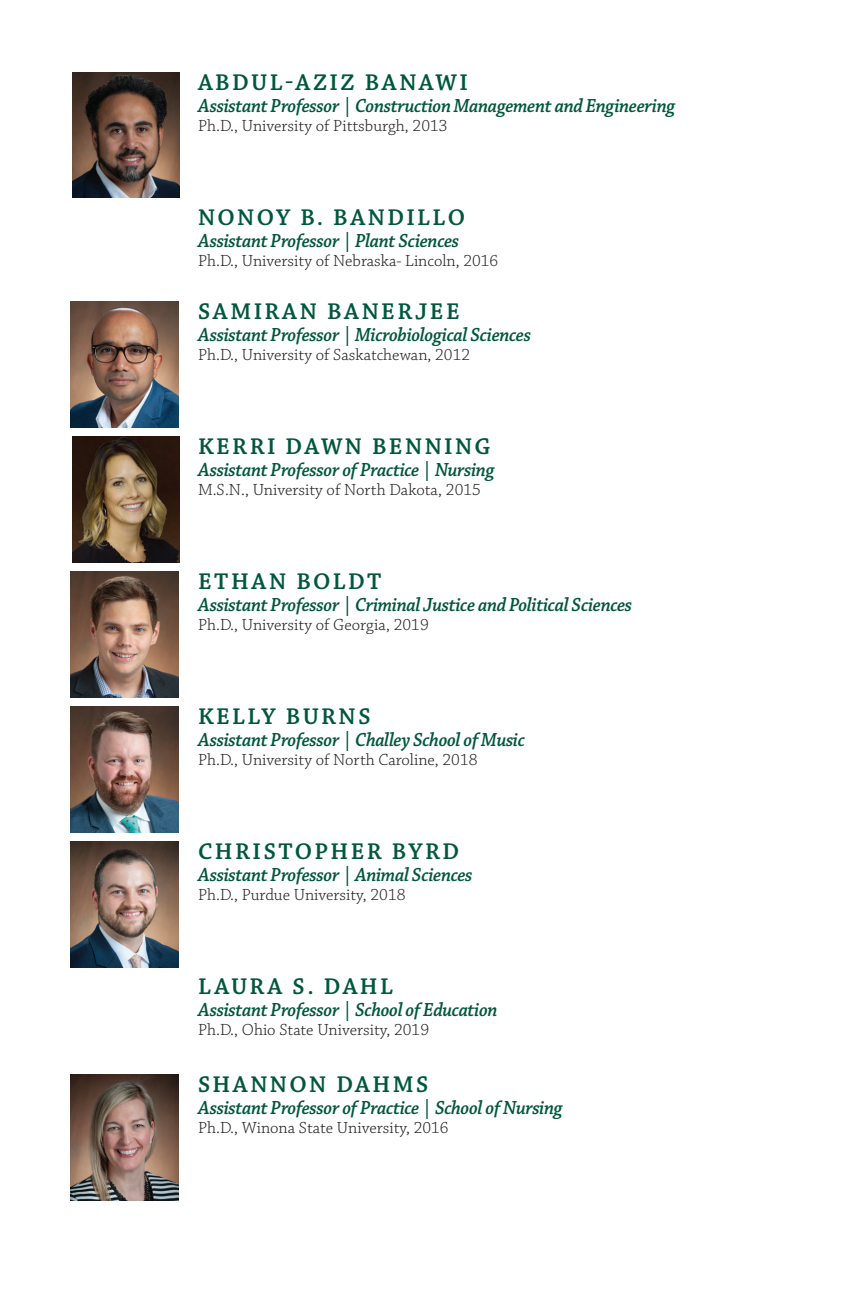
<style>
.page{position:relative;width:864px;height:1296px;background:#fff}
.page>*{position:absolute;margin:0;border:0;box-sizing:border-box;transform-origin:0 0}
.t1{font:600 24px "Chaparral Pro";letter-spacing:.1em;color:#00573c}
.t2{font:italic 600 20px "Chaparral Pro";letter-spacing:-.02em;color:#00573c;scale:.94 1}
.t3{font:300 17px "Chaparral Pro";color:#231f20}
</style>
<div class="page">
<img style="left:70px;top:706px;width:108px;height:126px">
<img style="left:70px;top:841px;width:108px;height:126px">
<img style="left:70px;top:1075px;width:108px;height:126px">
<img style="left:70px;top:571px;width:108px;height:126px">
<img style="left:70px;top:301px;width:108px;height:126px">
<img style="left:72px;top:436px;width:108px;height:126px">
<img style="left:72px;top:72px;width:108px;height:126px">
<p class="t1" style="left:198px;top:69px;width:271px">ABDUL-AZIZ BANAWI</p>
<p class="t2" style="left:198px;top:94px;width:509px">Assistant Professor | Construction Management and Engineering</p>
<p class="t3" style="left:198px;top:116px;width:251px">Ph.D., University of Pittsburgh, 2013</p>
<p class="t1" style="left:198px;top:204px;width:269px">NONOY B. BANDILLO</p>
<p class="t2" style="left:198px;top:229px;width:279px">Assistant Professor | Plant Sciences</p>
<p class="t3" style="left:198px;top:251px;width:302px">Ph.D., University of Nebraska- Lincoln, 2016</p>
<p class="t1" style="left:198px;top:297px;width:263px">SAMIRAN BANERJEE</p>
<p class="t2" style="left:198px;top:323px;width:356px">Assistant Professor | Microbiological Sciences</p>
<p class="t3" style="left:198px;top:345px;width:274px">Ph.D., University of Saskatchewan, 2012</p>
<p class="t1" style="left:198px;top:432px;width:294px">KERRI DAWN BENNING</p>
<p class="t2" style="left:198px;top:458px;width:317px">Assistant Professor of Practice | Nursing</p>
<p class="t3" style="left:198px;top:480px;width:284px">M.S.N., University of North Dakota, 2015</p>
<p class="t1" style="left:198px;top:567px;width:185px">ETHAN BOLDT</p>
<p class="t2" style="left:198px;top:593px;width:464px">Assistant Professor | Criminal Justice and Political Sciences</p>
<p class="t3" style="left:198px;top:615px;width:232px">Ph.D., University of Georgia, 2019</p>
<p class="t1" style="left:198px;top:702px;width:174px">KELLY BURNS</p>
<p class="t2" style="left:198px;top:728px;width:349px">Assistant Professor | Challey School of Music</p>
<p class="t3" style="left:198px;top:750px;width:281px">Ph.D., University of North Caroline, 2018</p>
<p class="t1" style="left:198px;top:837px;width:263px">CHRISTOPHER BYRD</p>
<p class="t2" style="left:198px;top:863px;width:294px">Assistant Professor | Animal Sciences</p>
<p class="t3" style="left:198px;top:885px;width:209px">Ph.D., Purdue University, 2018</p>
<p class="t1" style="left:198px;top:972px;width:197px">LAURA S. DAHL</p>
<p class="t2" style="left:198px;top:998px;width:320px">Assistant Professor | School of Education</p>
<p class="t3" style="left:198px;top:1020px;width:233px">Ph.D., Ohio State University, 2019</p>
<p class="t1" style="left:198px;top:1070px;width:232px">SHANNON DAHMS</p>
<p class="t2" style="left:198px;top:1096px;width:389px">Assistant Professor of Practice | School of Nursing</p>
<p class="t3" style="left:198px;top:1118px;width:252px">Ph.D., Winona State University, 2016</p>
</div>
